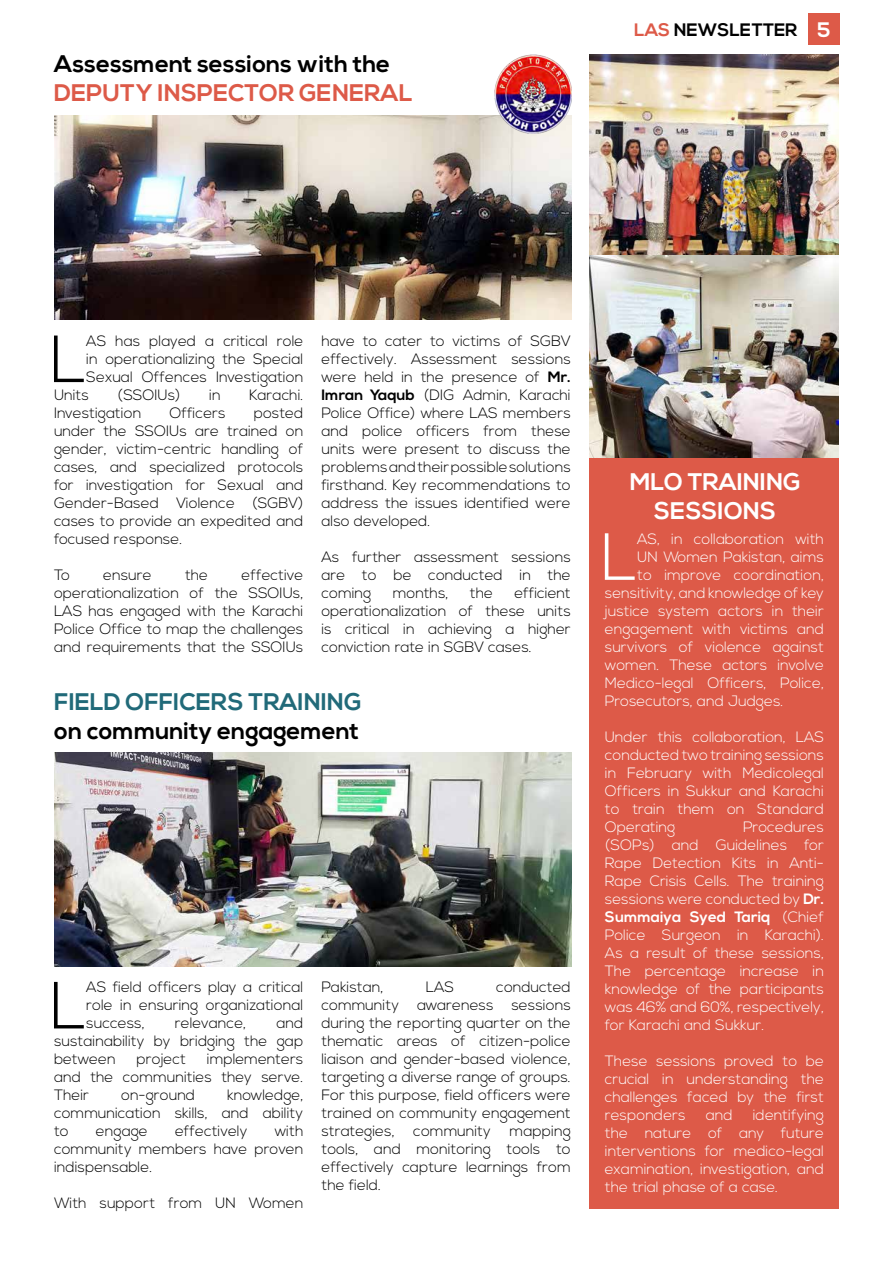
<style>
.page{position:relative;width:893px;height:1263px;background:#fff}
.page>*{position:absolute;margin:0;border:0;box-sizing:border-box;transform-origin:0 0}
.t1{font:300 66.45px "Nexa";color:#000}
.t2{font:300 66.45px "Nexa";color:#fff}
.t3{font:700 24px "Nexa";color:#000}
.t4{font:700 24px "Nexa";color:#dd5a48}
.t5{font:700 24px "Nexa";color:#216a79}
.t6{font:700 24px/28.8px "Nexa";color:#fff;text-align:center}
.t7{font:700 18px "Nexa";color:#000}
.t8{font:300 15px/18px "Nexa";color:#000;text-align:justify}
.t9{font:300 15px/18px "Nexa";color:#fff;text-align:justify}
.s1{color:#dd5a48}
.s2{font-size:21px;color:#fff}
.s3{font-weight:700}
</style>
<div class="page">
<div style="left:808px;top:14px;width:31px;height:31px;background:#dd5a48"></div>
<img style="left:54px;top:115px;width:517px;height:204px">
<img style="left:54px;top:752px;width:517px;height:214px">
<div style="left:590px;top:457px;width:249px;height:752px;background:#dd5a48"></div>
<img style="left:590px;top:54px;width:249px;height:403px">
<img style="left:495px;top:54px;width:76px;height:80px">
<h2 class="t3" style="left:54px;top:50px;width:337px">Assessment sessions with the</h2>
<h2 class="t4" style="left:54px;top:79px;width:360px">DEPUTY INSPECTOR GENERAL</h2>
<p class="t7" style="left:634px;top:20px;width:198px"><span class="s1">LAS</span> NEWSLETTER <span class="s2">5</span></p>
<h1 class="t1" style="left:50px;top:321px;width:38px">L</h1>
<p class="t8" style="left:86px;top:333px;width:219px">AS has played a critical role</p>
<p class="t8" style="left:86px;top:351px;width:219px">in operationalizing the Special</p>
<p class="t8" style="left:86px;top:369px;width:219px">Sexual Offences Investigation</p>
<p class="t8" style="left:54px;top:387px;width:36px">Units</p>
<p class="t8" style="left:118px;top:387px;width:64px">(SSOIUs)</p>
<p class="t8" style="left:209px;top:387px;width:13px">in</p>
<p class="t8" style="left:249px;top:387px;width:56px">Karachi.</p>
<p class="t8" style="left:54px;top:405px;width:89px">Investigation</p>
<p class="t8" style="left:169px;top:405px;width:58px">Officers</p>
<p class="t8" style="left:54px;top:405px;width:251px;text-indent:200px">posted under the SSOIUs are trained on gender, victim-centric handling of cases, and specialized protocols for investigation for Sexual and Gender-Based Violence (SGBV) cases to provide an expedited and focused response.</p>
<p class="t8" style="left:54px;top:567px;width:17px">To</p>
<p class="t8" style="left:103px;top:567px;width:50px">ensure</p>
<p class="t8" style="left:185px;top:567px;width:25px">the</p>
<p class="t8" style="left:54px;top:567px;width:251px;text-indent:187px">effective operationalization of the SSOIUs, LAS has engaged with the Karachi Police Office to map the challenges and requirements that the SSOIUs</p>
<p class="t8" style="left:321px;top:333px;width:251px">have to cater to victims of SGBV effectively. Assessment sessions were held in the presence of <span class="s3">Mr.<br>Imran Yaqub</span> (DIG Admin, Karachi Police Office) where LAS members and police officers from these units were present to discuss the problems and their possible solutions firsthand. Key recommendations to address the issues identified were also developed.</p>
<p class="t8" style="left:321px;top:549px;width:251px">As further assessment sessions are to be conducted in the coming</p>
<p class="t8" style="left:321px;top:585px;width:251px;text-indent:193px">efficient operationalization of these units is critical in achieving a higher conviction rate in SGBV cases.</p>
<p class="t8" style="left:393px;top:585px;width:57px">months,</p>
<p class="t8" style="left:470px;top:585px;width:25px">the</p>
<h2 class="t5" style="left:54px;top:688px;width:309px">FIELD OFFICERS TRAINING</h2>
<h2 class="t3" style="left:54px;top:717px;width:306px">on community engagement</h2>
<h1 class="t1" style="left:50px;top:967px;width:38px">L</h1>
<p class="t8" style="left:86px;top:979px;width:219px">AS field officers play a critical role in ensuring organizational success,</p>
<p class="t8" style="left:54px;top:1015px;width:251px;text-indent:222px">and sustainability by bridging the gap between</p>
<p class="t8" style="left:175px;top:1015px;width:73px">relevance,</p>
<p class="t8" style="left:137px;top:1051px;width:51px">project</p>
<p class="t8" style="left:54px;top:1051px;width:251px;text-indent:153px">implementers and the communities they serve.<br>Their</p>
<p class="t8" style="left:54px;top:1087px;width:251px;text-indent:173px">knowledge, communication skills, and ability to</p>
<p class="t8" style="left:121px;top:1087px;width:76px">on-ground</p>
<p class="t8" style="left:54px;top:1123px;width:251px;text-indent:221px">with community members have proven indispensable.</p>
<p class="t8" style="left:54px;top:1195px;width:251px">With support from UN Women</p>
<p class="t8" style="left:96px;top:1123px;width:53px">engage</p>
<p class="t8" style="left:175px;top:1123px;width:74px">effectively</p>
<p class="t8" style="left:321px;top:979px;width:64px">Pakistan,</p>
<p class="t8" style="left:426px;top:979px;width:30px">LAS</p>
<p class="t8" style="left:321px;top:979px;width:251px;text-indent:175px">conducted community awareness sessions during the reporting quarter on the thematic areas of citizen-police liaison and gender-based violence, targeting a diverse range of groups.<br>For this purpose, field officers were trained on community engagement strategies, community mapping tools, and monitoring tools to effectively capture learnings from the field.</p>
<h2 class="t6" style="left:630px;top:468px;width:172px">MLO TRAINING<br>SESSIONS</h2>
<h1 class="t2" style="left:601px;top:519px;width:38px">L</h1>
<p class="t9" style="left:637px;top:530px;width:188px">AS, in collaboration with</p>
<p class="t9" style="left:637px;top:548px;width:188px">UN Women Pakistan, aims</p>
<p class="t9" style="left:637px;top:566px;width:188px">to improve coordination,</p>
<p class="t9" style="left:605px;top:584px;width:221px">sensitivity, and knowledge of key</p>
<p class="t9" style="left:605px;top:602px;width:221px">justice system actors in their</p>
<p class="t9" style="left:605px;top:620px;width:221px">engagement with victims and</p>
<p class="t9" style="left:605px;top:638px;width:221px">survivors of violence against</p>
<p class="t9" style="left:605px;top:656px;width:221px">women. These actors involve</p>
<p class="t9" style="left:605px;top:674px;width:221px">Medico-legal Officers, Police,</p>
<p class="t9" style="left:605px;top:692px;width:180px">Prosecutors, and Judges.</p>
<p class="t9" style="left:605px;top:728px;width:221px">Under this collaboration, LAS conducted two training sessions in February with Medicolegal Officers in Sukkur and Karachi to train them on Standard Operating</p>
<p class="t9" style="left:605px;top:818px;width:221px;text-indent:138px">Procedures (SOPs) and Guidelines for Rape Detection Kits in Anti-Rape Crisis Cells. The training sessions were conducted by <span class="s3">Dr.<br>Summaiya Syed Tariq</span> (Chief Police Surgeon in Karachi).<br>As a result of these sessions, The percentage increase in knowledge of the participants was 46% and 60%, respectively, for Karachi and Sukkur.</p>
<p class="t9" style="left:605px;top:1052px;width:221px">These sessions proved to be crucial in understanding the challenges faced by the first responders</p>
<p class="t9" style="left:605px;top:1106px;width:221px;text-indent:148px">identifying the nature of any future interventions for medico-legal examination, investigation, and the trial phase of a case.</p>
<p class="t9" style="left:706px;top:1106px;width:28px">and</p>
</div>
